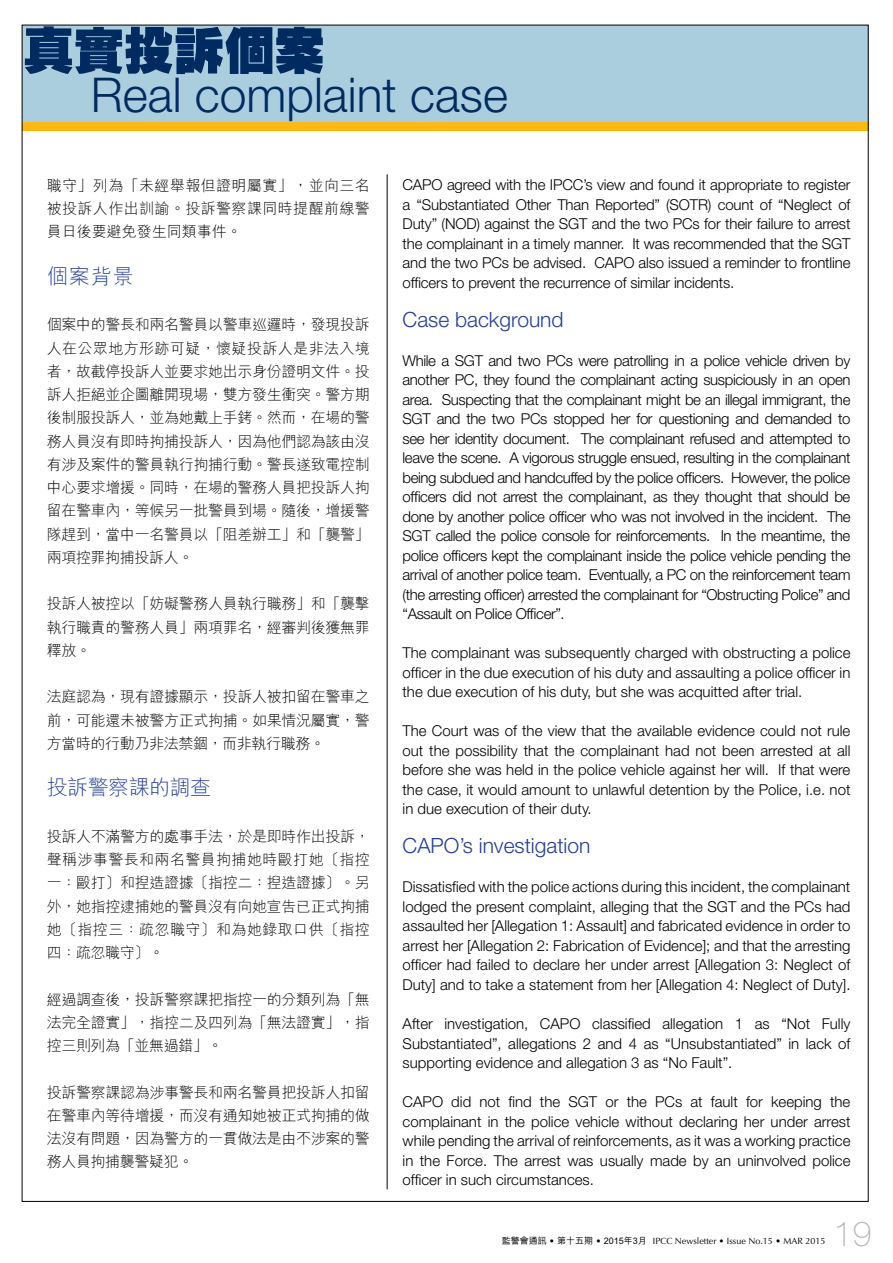
<style>
.page{position:relative;width:893px;height:1263px;background:#fff}
.page>*{position:absolute;margin:0;border:0;box-sizing:border-box;transform-origin:0 0}
.t1{font:800 50.25px "C Hei HK";color:#002b60}
.t2{font:300 48px "Helvetica Neue";color:#002b60}
.t3{font:100 34.5px "Helvetica Neue";color:#b6b8ba}
.t4{font:300 21px "Helvetica Neue";color:#25408f}
.t5{font:300 21px "M Hei HK";letter-spacing:-.025em;color:#25408f}
.t6{font:300 15px/19.5px "Helvetica Neue";color:#000;text-align:justify}
.t7{font:300 15px/23.2px "M Hei HK";letter-spacing:-.02em;color:#000;text-align:justify}
.t8{font:9px "Optima";color:#000}
.s1{font-family:"M Hei HK";font-weight:500}
</style>
<div class="page">
<div style="left:22px;top:25px;width:846px;height:105px;background:#abcedf"></div>
<div style="left:22px;top:122px;width:846px;height:9px;background:#fdb913"></div>
<hr style="left:387px;top:174px;width:1px;height:1015px;background:#000">
<h1 class="t1" style="left:24px;top:17px;width:303px">真實投訴個案</h1>
<h2 class="t2" style="left:91px;top:65px;width:419px">Real complaint case</h2>
<p class="t7" style="left:47px;top:173px;width:325px">職守」列為「未經舉報但證明屬實」，並向三名被投訴人作出訓諭。投訴警察課同時提醒前線警員日後要避免發生同類事件。</p>
<p class="t5" style="left:47px;top:261px;width:89px">個案背景</p>
<p class="t7" style="left:47px;top:313px;width:325px">個案中的警長和兩名警員以警車巡邏時，發現投訴人在公眾地方形跡可疑，懷疑投訴人是非法入境者，故截停投訴人並要求她出示身份證明文件。投訴人拒絕並企圖離開現場，雙方發生衝突。警方期後制服投訴人，並為她戴上手銬。然而，在場的警務人員沒有即時拘捕投訴人，因為他們認為該由沒有涉及案件的警員執行拘捕行動。警長遂致電控制中心要求增援。同時，在場的警務人員把投訴人拘留在警車內，等候另一批警員到場。隨後，增援警隊趕到，當中一名警員以「阻差辦工」和「襲警」兩項控罪拘捕投訴人。</p>
<p class="t7" style="left:47px;top:592px;width:325px">投訴人被控以「妨礙警務人員執行職務」和「襲擊執行職責的警務人員」兩項罪名，經審判後獲無罪釋放。</p>
<p class="t7" style="left:47px;top:685px;width:325px">法庭認為，現有證據顯示，投訴人被扣留在警車之前，可能還未被警方正式拘捕。如果情況屬實，警方當時的行動乃非法禁錮，而非執行職務。</p>
<p class="t5" style="left:47px;top:773px;width:166px">投訴警察課的調查</p>
<p class="t7" style="left:47px;top:824px;width:325px">投訴人不滿警方的處事手法，於是即時作出投訴，聲稱涉事警長和兩名警員拘捕她時毆打她〔指控一：毆打〕和揑造證據〔指控二：揑造證據〕。另外，她指控逮捕她的警員沒有向她宣告已正式拘捕她〔指控三：疏忽職守〕和為她錄取口供〔指控四：疏忽職守〕。</p>
<p class="t7" style="left:47px;top:987px;width:325px">經過調查後，投訴警察課把指控一的分類列為「無法完全證實」，指控二及四列為「無法證實」，指控三則列為「並無過錯」。</p>
<p class="t7" style="left:47px;top:1080px;width:325px">投訴警察課認為涉事警長和兩名警員把投訴人扣留在警車內等待增援，而沒有通知她被正式拘捕的做法沒有問題，因為警方的一貫做法是由不涉案的警務人員拘捕襲警疑犯。</p>
<p class="t6" style="left:403px;top:175px;width:449px">CAPO agreed with the IPCC’s view and found it appropriate to register a “Substantiated Other Than Reported” (SOTR) count of “Neglect of Duty” (NOD) against the SGT and the two PCs for their failure to arrest the complainant in a timely manner. It was recommended that the SGT and the two PCs be advised. CAPO also issued a reminder to frontline officers to prevent the recurrence of similar incidents.</p>
<p class="t4" style="left:403px;top:307px;width:163px">Case background</p>
<p class="t6" style="left:403px;top:350px;width:449px">While a SGT and two PCs were patrolling in a police vehicle driven by another PC, they found the complainant acting suspiciously in an open area. Suspecting that the complainant might be an illegal immigrant, the SGT and the two PCs stopped her for questioning and demanded to see her identity document. The complainant refused and attempted to leave the scene. A vigorous struggle ensued, resulting in the complainant being subdued and handcuffed by the police officers. However, the police officers did not arrest the complainant, as they thought that should be done by another police officer who was not involved in the incident. The SGT called the police console for reinforcements. In the meantime, the police officers kept the complainant inside the police vehicle pending the arrival of another police team. Eventually, a PC on the reinforcement team (the arresting officer) arrested the complainant for “Obstructing Police” and “Assault on Police Officer”.</p>
<p class="t6" style="left:403px;top:643px;width:449px">The complainant was subsequently charged with obstructing a police officer in the due execution of his duty and assaulting a police officer in the due execution of his duty, but she was acquitted after trial.</p>
<p class="t6" style="left:403px;top:721px;width:449px">The Court was of the view that the available evidence could not rule out the possibility that the complainant had not been arrested at all before she was held in the police vehicle against her will. If that were the case, it would amount to unlawful detention by the Police, i.e. not in due execution of their duty.</p>
<p class="t4" style="left:403px;top:833px;width:189px">CAPO’s investigation</p>
<p class="t6" style="left:403px;top:877px;width:449px">Dissatisfied with the police actions during this incident, the complainant lodged the present complaint, alleging that the SGT and the PCs had assaulted her [Allegation 1: Assault] and fabricated evidence in order to arrest her [Allegation 2: Fabrication of Evidence]; and that the arresting officer had failed to declare her under arrest [Allegation 3: Neglect of Duty] and to take a statement from her [Allegation 4: Neglect of Duty].</p>
<p class="t6" style="left:403px;top:1013px;width:449px">After investigation, CAPO classified allegation 1 as “Not Fully Substantiated”, allegations 2 and 4 as “Unsubstantiated” in lack of supporting evidence and allegation 3 as “No Fault”.</p>
<p class="t6" style="left:403px;top:1091px;width:449px">CAPO did not find the SGT or the PCs at fault for keeping the complainant in the police vehicle without declaring her under arrest while pending the arrival of reinforcements, as it was a working practice in the Force. The arrest was usually made by an uninvolved police officer in such circumstances.</p>
<p class="t8" style="left:502px;top:1235px;width:325px"><span class="s1">監警會通訊</span> • <span class="s1">第十五期</span> • <span class="s1">2015年3月</span> IPCC Newsletter • Issue No.15 • MAR 2015</p>
<p class="t3" style="left:833px;top:1214px;width:40px">19</p>
</div>
